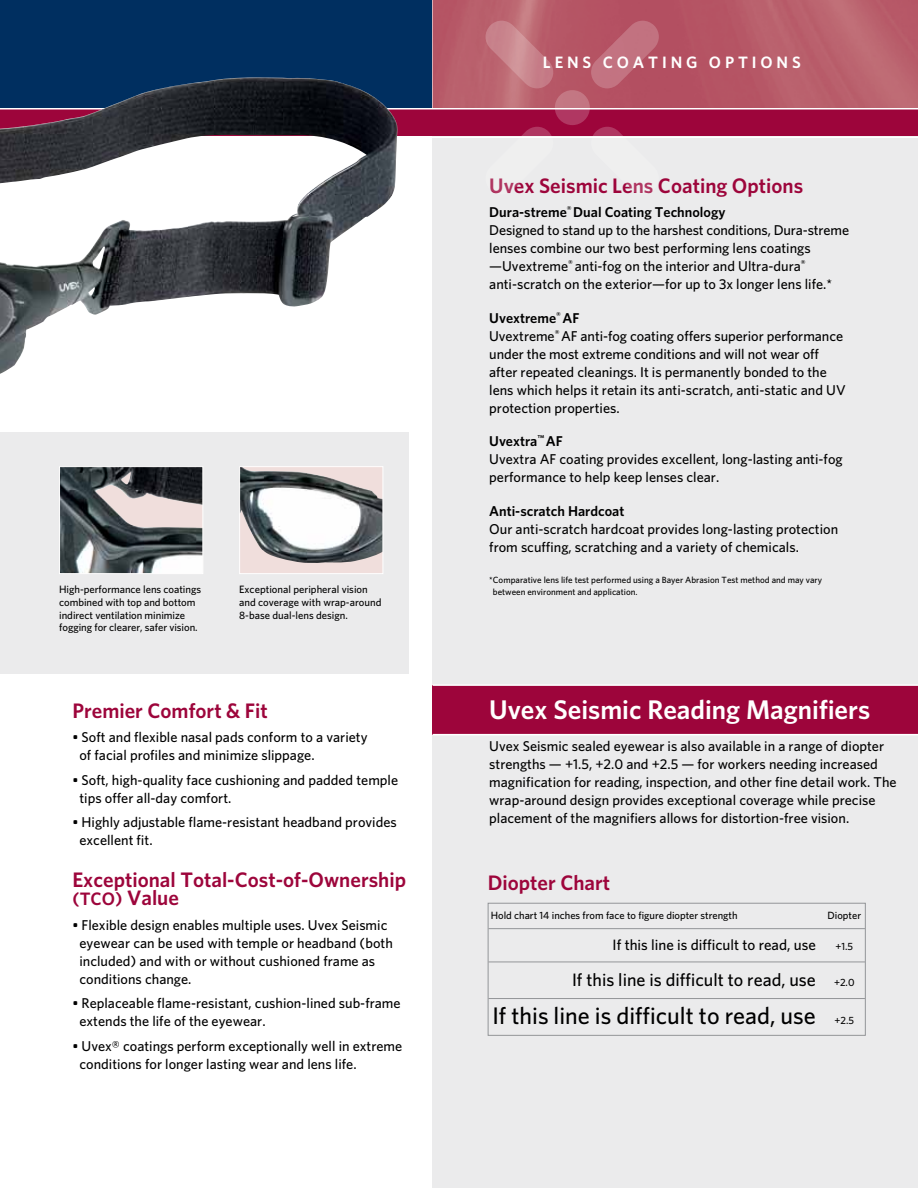
<style>
.page{position:relative;width:918px;height:1188px;background:#fff}
.page>*{position:absolute;margin:0;border:0;box-sizing:border-box;transform-origin:0 0}
.t1{font:600 27px "Whitney";color:#fff}
.t2{font:500 24px "Whitney";color:#000}
.t3{font:600 21px "Whitney";color:#9d053b}
.t4{font:500 18px "Whitney";color:#000}
.t5{font:600 18px "Whitney";color:#9d053b}
.t6{font:600 16.5px "Whitney";letter-spacing:.235em;color:#fff}
.t7{font:500 15px "Whitney";color:#000}
.t8{font:500 14.25px/18px "Whitney";color:#000}
.t9{font:600 14.25px "Whitney";color:#000}
.t10{font:500 10.65px/12.8px "Whitney";letter-spacing:-.005em;color:#000}
.t11{font:500 10.5px "Whitney";color:#000}
.t12{font:500 9px/12px "Whitney";color:#000}
.s1{font-size:21px}
.s2{font-weight:600}
.s3{font-size:10.5px}
</style>
<div class="page">
<div style="left:433px;top:133px;width:485px;height:1055px;background:#ebebec"></div>
<div style="left:0;top:432px;width:409px;height:242px;background:#ebebec"></div>
<img style="left:61px;top:468px;width:140px;height:104px">
<div style="left:59px;top:466px;width:144px;height:108px;border:1px solid #fff"></div>
<div style="left:240px;top:467px;width:143px;height:107px;background:#f0dedc"></div>
<img style="left:241px;top:468px;width:140px;height:95px">
<div style="left:239px;top:466px;width:144px;height:108px;border:1px solid #fff"></div>
<img style="left:433px;top:0;width:485px;height:108px">
<div style="left:0;top:110px;width:918px;height:26px;background:#9d053b"></div>
<div style="left:0;top:0;width:432px;height:108px;background:#002f60"></div>
<hr style="left:0;top:136px;width:918px;height:2px;background:#fff">
<img style="left:0;top:217px;width:365px;height:157px">
<img style="left:0;top:77px;width:401px;height:140px">
<hr style="left:488px;top:928px;width:377px;height:1px;background:#939598">
<hr style="left:488px;top:962px;width:377px;height:1px;background:#939598">
<hr style="left:488px;top:998px;width:377px;height:1px;background:#939598">
<div style="left:488px;top:903px;width:378px;height:133px;border:1px solid #939598"></div>
<svg style="left:486px;top:21px;width:173px;height:115px"></svg>
<div style="left:433px;top:686px;width:485px;height:49px;background:#9d053b"></div>
<hr style="left:433px;top:734px;width:485px;height:1px;background:#fff">
<hr style="left:433px;top:684px;width:485px;height:2px;background:#fff">
<p class="t10" style="left:59px;top:583px;width:143px">High-performance lens coatings combined with top and bottom indirect ventilation minimize fogging for clearer, safer vision.</p>
<p class="t10" style="left:239px;top:583px;width:144px">Exceptional peripheral vision and coverage with wrap-around<br>8-base dual-lens design.</p>
<h3 class="t3" style="left:72px;top:696px;width:197px">Premier Comfort &amp; Fit</h3>
<p class="t8" style="left:79px;top:728px;width:290px;text-indent:-7px">• Soft and flexible nasal pads conform to a variety of facial profiles and minimize slippage.</p>
<p class="t8" style="left:79px;top:771px;width:320px;text-indent:-7px">• Soft, high-quality face cushioning and padded temple tips offer all-day comfort.</p>
<p class="t8" style="left:79px;top:813px;width:319px;text-indent:-7px">• Highly adjustable flame-resistant headband provides excellent fit.</p>
<h3 class="t3" style="left:72px;top:866px;width:335px">Exceptional Total-Cost-of-Ownership</h3>
<p class="t5" style="left:72px;top:887px;width:108px">(TCO) <span class="s1">Value</span></p>
<p class="t8" style="left:79px;top:915px;width:315px;text-indent:-7px">• Flexible design enables multiple uses. Uvex Seismic eyewear can be used with temple or headband (both included) and with or without cushioned frame as conditions change.</p>
<p class="t8" style="left:79px;top:994px;width:323px;text-indent:-7px">• Replaceable flame-resistant, cushion-lined sub-frame extends the life of the eyewear.</p>
<p class="t8" style="left:79px;top:1036px;width:324px;text-indent:-7px">• Uvex® coatings perform exceptionally well in extreme conditions for longer lasting wear and lens life.</p>
<p class="t6" style="left:543px;top:51px;width:259px">LENS COATING OPTIONS</p>
<h3 class="t3" style="left:489px;top:171px;width:316px">Uvex Seismic Lens Coating Options</h3>
<p class="t8" style="left:489px;top:203px;width:361px"><span class="s2">Dura-streme</span><sup>®</sup> <span class="s2">Dual Coating Technology<br></span>Designed to stand up to the harshest conditions, Dura-streme lenses combine our two best performing lens coatings —Uvextreme<sup>®</sup> anti-fog on the interior and Ultra-dura<sup>® </sup>anti-scratch on the exterior—for up to 3x longer lens life.*</p>
<p class="t8" style="left:489px;top:308px;width:358px"><span class="s2">Uvextreme</span><sup>®</sup> <span class="s2">AF --<br></span>Uvextreme<sup>®</sup> AF anti-fog coating offers superior performance under the most extreme conditions and will not wear off after repeated cleanings. It is permanently bonded to the lens which helps it retain its anti-scratch, anti-static and UV protection properties.</p>
<p class="t8" style="left:489px;top:432px;width:355px"><span class="s2">Uvextra</span><sup>™</sup> <span class="s2">AF<br></span>Uvextra AF coating provides excellent, long-lasting anti-fog performance to help keep lenses clear.</p>
<p class="t9" style="left:489px;top:501px;width:137px">Anti-scratch Hardcoat</p>
<p class="t8" style="left:489px;top:519px;width:350px">Our anti-scratch hardcoat provides long-lasting protection from scuffing, scratching and a variety of chemicals.</p>
<p class="t12" style="left:493px;top:573px;width:331px;text-indent:-4px">*Comparative lens life test performed using a Bayer Abrasion Test method and may vary between environment and application.</p>
<h1 class="t1" style="left:489px;top:692px;width:383px">Uvex Seismic Reading Magnifiers</h1>
<p class="t8" style="left:489px;top:737px;width:409px">Uvex Seismic sealed eyewear is also available in a range of diopter strengths — +1.5, +2.0 and +2.5 — for workers needing increased magnification for reading, inspection, and other fine detail work. The wrap-around design provides exceptional coverage while precise placement of the magnifiers allows for distortion-free vision.</p>
<h3 class="t3" style="left:488px;top:869px;width:124px">Diopter Chart</h3>
<p class="t11" style="left:491px;top:908px;width:248px">Hold chart 14 inches from face to figure diopter strength</p>
<p class="t11" style="left:827px;top:908px;width:35px">Diopter</p>
<p class="t7" style="left:613px;top:934px;width:205px">If this line is difficult to read, use</p>
<p class="t11" style="left:835px;top:939px;width:19px">+1.5</p>
<p class="t4" style="left:572px;top:968px;width:284px">If this line is difficult to read, use <span class="s3">+2.0</span></p>
<h2 class="t2" style="left:492px;top:1000px;width:325px">If this line is difficult to read, use</h2>
<p class="t11" style="left:835px;top:1014px;width:21px">+2.5</p>
</div>
